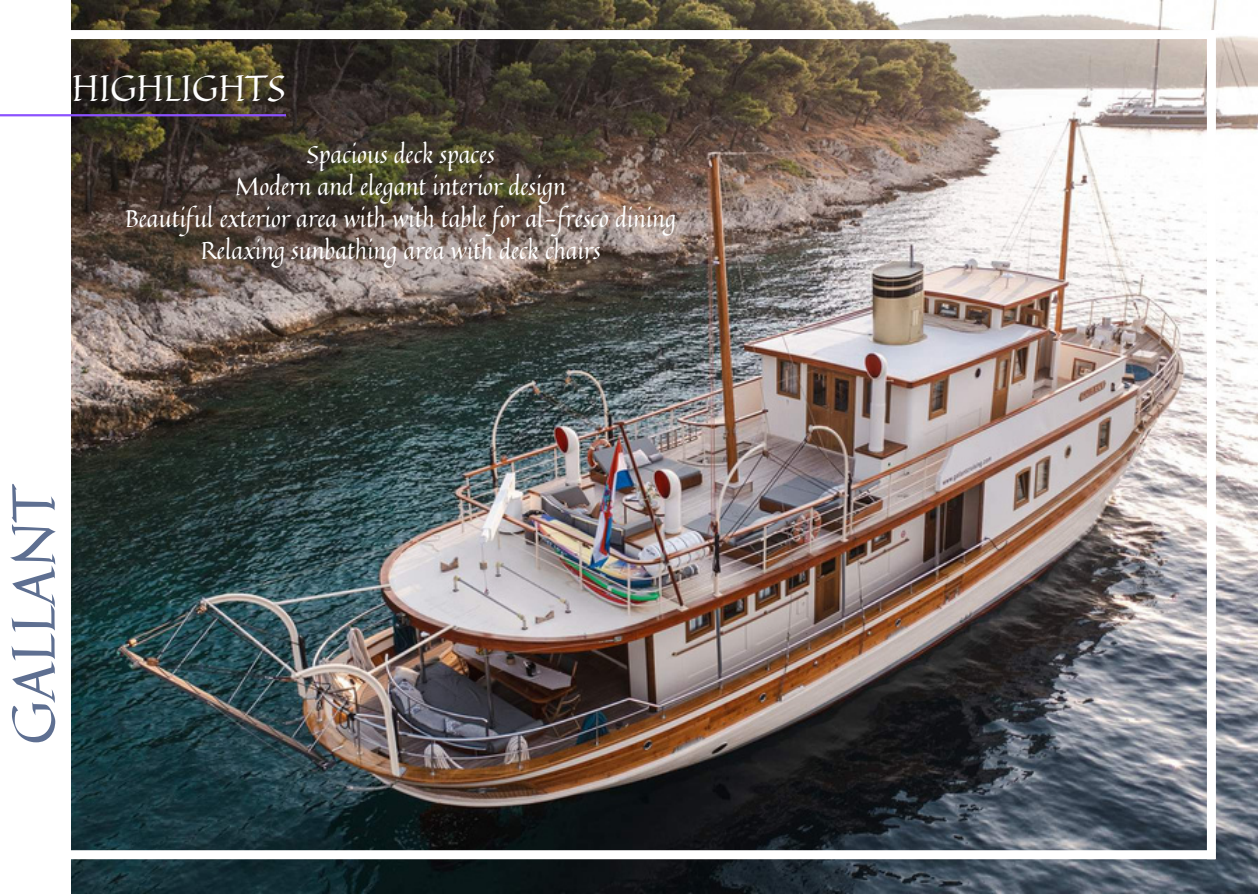
<style>
.page{position:relative;width:1258px;height:894px;background:#fff}
.page>*{position:absolute;margin:0;border:0;box-sizing:border-box;transform-origin:0 0}
.t1{font:60px "Quintessential";color:#5e6f91}
.t2{font:36px "Quintessential";color:#fff}
.t3{font:24px/32.1px "Quintessential";color:#fff;text-align:center}
</style>
<div class="page">
<img style="left:72px;top:0;width:1186px;height:893px">
<div style="left:52px;top:30px;width:1163px;height:9px;background:#fff"></div>
<div style="left:52px;top:850px;width:1163px;height:9px;background:#fff"></div>
<div style="left:1207px;top:30px;width:9px;height:829px;background:#fff"></div>
<hr style="left:0;top:114px;width:286px;height:2px;background:#8c52ff">
<h2 class="t2" style="left:72px;top:59px;width:215px">HIGHLIGHTS</h2>
<p class="t3" style="left:125px;top:137px;width:552px">Spacious deck spaces<br>Modern and elegant interior design<br>Beautiful exterior area with with table for al-fresco dining Relaxing sunbathing area with deck chairs</p>
<h1 class="t1" style="left:-14px;top:744px;width:263px;rotate:-90deg">GALLANT</h1>
</div>
